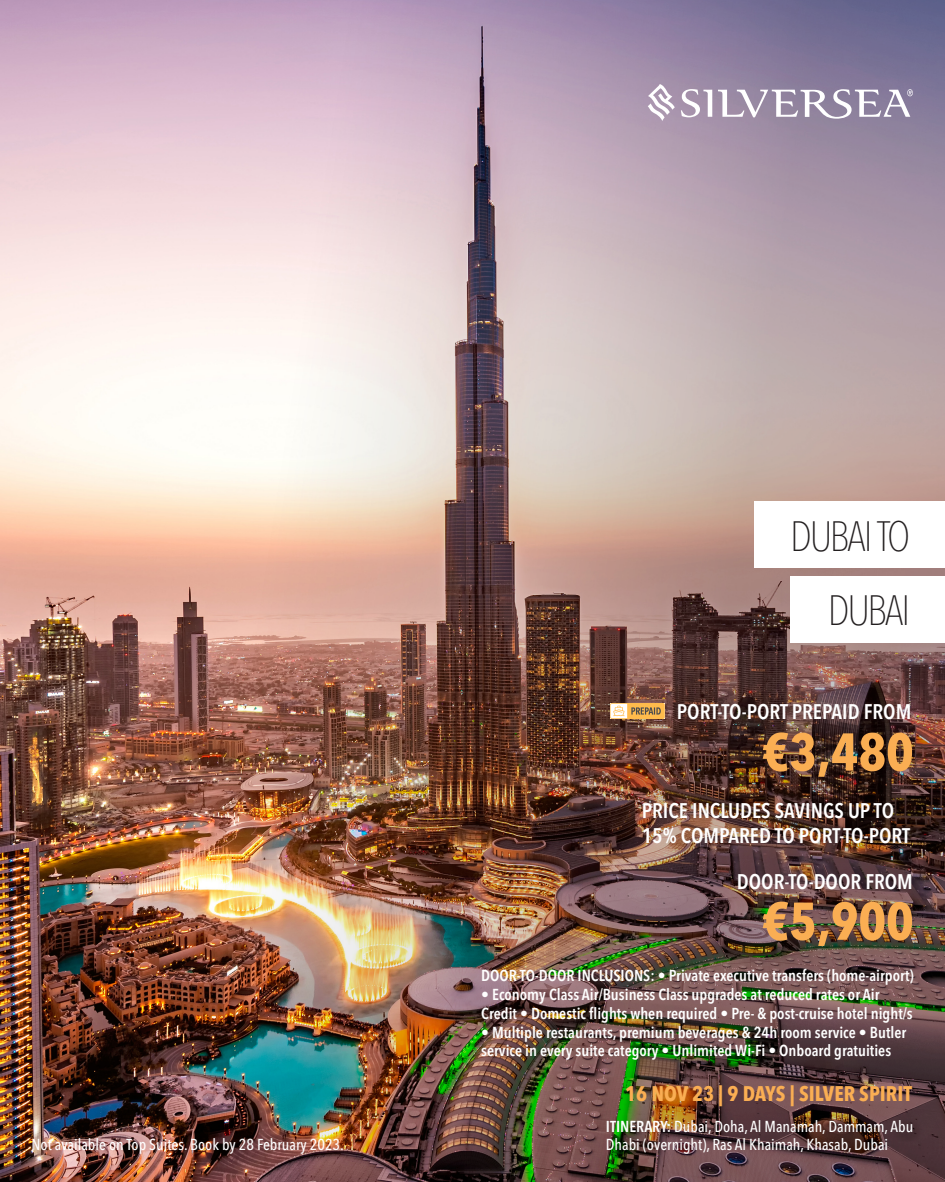
<style>
.page{position:relative;width:945px;height:1182px;background:#fff}
.page>*{position:absolute;margin:0;border:0;box-sizing:border-box;transform-origin:0 0}
.t1{font:700 condensed 52.5px "Avenir Next LT Pro";color:#faae53}
.t2{font:100 condensed 42px "Avenir Next LT Pro";letter-spacing:-.06em;color:#231f20}
.t3{font:600 condensed 21px/25.2px "Avenir Next LT Pro";color:#fff}
.t4{font:700 condensed 21px "Avenir Next LT Pro";color:#faae53}
.t5{font:600 condensed 15.75px/18.9px "Avenir Next LT Pro";color:#fff}
.t6{font:500 condensed 15.75px/18.9px "Avenir Next LT Pro";color:#fff}
.s1{font-weight:600}
</style>
<div class="page">
<img style="left:3px;top:0;width:942px;height:1181px">
<svg style="left:648px;top:84px;width:27px;height:37px"></svg>
<svg style="left:681px;top:89px;width:31px;height:28px"></svg>
<svg style="left:718px;top:89px;width:195px;height:30px"></svg>
<div style="left:791px;top:576px;width:154px;height:66px;background:#fff"></div>
<div style="left:755px;top:501px;width:190px;height:67px;background:#fff"></div>
<img style="left:611px;top:703px;width:53px;height:15px">
<p class="t6" style="left:32px;top:1135px;width:314px">Not available on Top Suites. Book by 28 February 2023.</p>
<p class="t2" style="left:790px;top:511px;width:122px">DUBAI TO</p>
<p class="t2" style="left:828px;top:585px;width:84px">DUBAI</p>
<p class="t3" style="left:677px;top:698px;width:236px">PORT-TO-PORT PREPAID FROM</p>
<p class="t1" style="left:761px;top:719px;width:154px">€3,480</p>
<p class="t3" style="left:642px;top:797px;width:270px">PRICE INCLUDES SAVINGS UP TO<br>15% COMPARED TO PORT-TO-PORT</p>
<p class="t3" style="left:737px;top:869px;width:178px">DOOR-TO-DOOR FROM</p>
<p class="t1" style="left:761px;top:889px;width:154px">€5,900</p>
<p class="t5" style="left:481px;top:965px;width:434px">DOOR-TO-DOOR INCLUSIONS: • Private executive transfers (home-airport)</p>
<p class="t5" style="left:481px;top:984px;width:433px">• Economy Class Air/Business Class upgrades at reduced rates or Air<br>Credit • Domestic flights when required • Pre- &amp; post-cruise hotel night/s</p>
<p class="t5" style="left:481px;top:1022px;width:427px">• Multiple restaurants, premium beverages &amp; 24h room service • Butler service in every suite category • Unlimited Wi-Fi • Onboard gratuities</p>
<p class="t4" style="left:625px;top:1080px;width:288px">16 NOV 23 | 9 DAYS | SILVER SPIRIT</p>
<p class="t6" style="left:606px;top:1116px;width:309px"><span class="s1">ITINERARY:</span> Dubai, Doha, Al Manamah, Dammam, Abu<br>Dhabi (overnight), Ras Al Khaimah, Khasab, Dubai</p>
</div>
